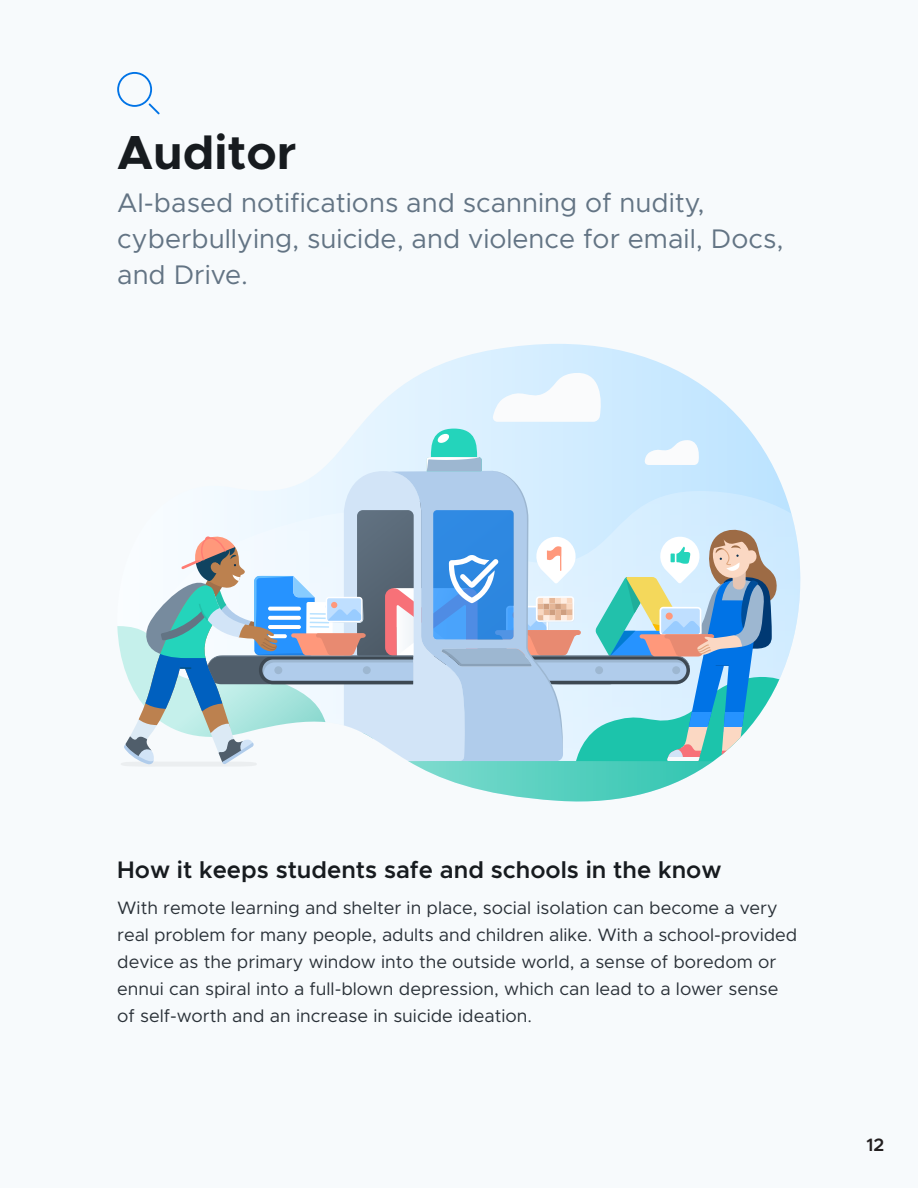
<style>
.page{position:relative;width:918px;height:1188px;background:#f7fafc}
.page>*{position:absolute;margin:0;border:0;box-sizing:border-box;transform-origin:0 0}
.t1{font:700 48px "Metropolis";color:#171b1f}
.t2{font:27px/36px "Metropolis";color:#637484}
.t3{font:600 24px "Metropolis";color:#171b1f}
.t4{font:18px/27px "Metropolis";color:#2a3138}
.t5{font:600 18px "Metropolis";color:#231f20}
</style>
<div class="page">
<svg style="left:117px;top:72px;width:43px;height:42px"></svg>
<svg style="left:358px;top:344px;width:391px;height:85px"></svg>
<svg style="left:492px;top:368px;width:111px;height:54px"></svg>
<svg style="left:117px;top:429px;width:684px;height:373px"></svg>
<h1 class="t1" style="left:117px;top:122px;width:181px">Auditor</h1>
<h2 class="t2" style="left:117px;top:185px;width:668px">AI-based notifications and scanning of nudity, cyberbullying, suicide, and violence for email, Docs, and Drive.</h2>
<h3 class="t3" style="left:117px;top:855px;width:606px">How it keeps students safe and schools in the know</h3>
<p class="t4" style="left:117px;top:894px;width:682px">With remote learning and shelter in place, social isolation can become a very real problem for many people, adults and children alike. With a school-provided device as the primary window into the outside world, a sense of boredom or ennui can spiral into a full-blown depression, which can lead to a lower sense of self-worth and an increase in suicide ideation.</p>
<p class="t5" style="left:867px;top:1133px;width:19px">12</p>
</div>
